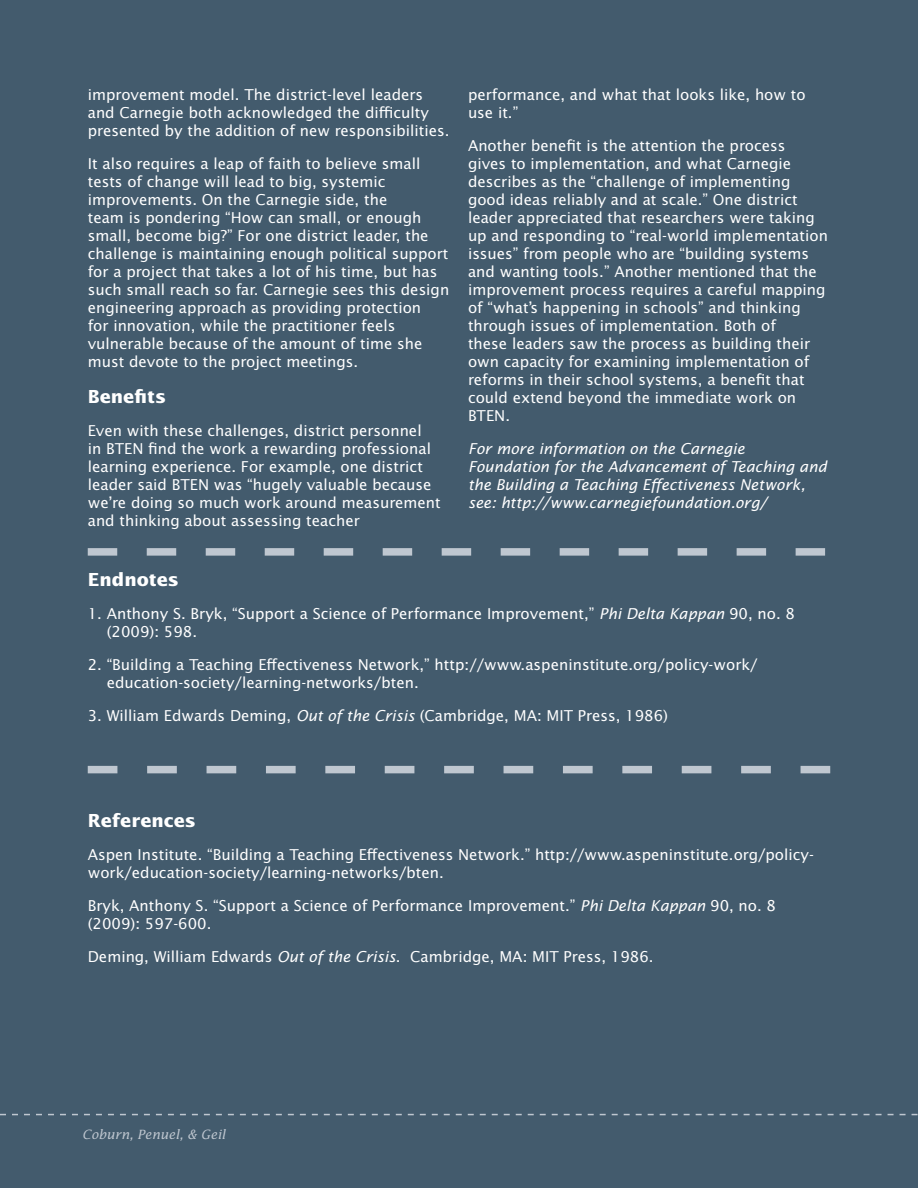
<style>
.page{position:relative;width:918px;height:1188px;background:#435b6d}
.page>*{position:absolute;margin:0;border:0;box-sizing:border-box;transform-origin:0 0}
.Subheaders{font:700 18px "Lucida Sans Std";color:#fff}
.Call-Out_Boxes{font:15px/18px "Lucida Sans Std";color:#fff}
.Call-Out_Boxes-2{font:italic 15px/18px "Lucida Sans Std";color:#fff}
.t1{font:italic 12.75px "Lucida Std";color:#bfc7d0}
.s1{font-style:italic}
</style>
<div class="page">
<svg style="left:0;top:1114px;width:918px;height:1px"></svg>
<svg style="left:88px;top:766px;width:742px;height:7px"></svg>
<svg style="left:88px;top:548px;width:737px;height:8px"></svg>
<p class="Call-Out_Boxes" style="left:88px;top:86px;width:363px">improvement model. The district-level leaders and Carnegie both acknowledged the difficulty presented by the addition of new responsibilities.</p>
<p class="Call-Out_Boxes" style="left:88px;top:155px;width:363px">It also requires a leap of faith to believe small tests of change will lead to big, systemic improvements. On the Carnegie side, the<br>team is pondering “How can small, or enough small, become big?” For one district leader, the challenge is maintaining enough political support for a project that takes a lot of his time, but has such small reach so far. Carnegie sees this design engineering approach as providing protection<br>for innovation, while the practitioner feels vulnerable because of the amount of time she must devote to the project meetings.</p>
<p class="Subheaders" style="left:88px;top:387px;width:80px">Benefits</p>
<p class="Call-Out_Boxes" style="left:88px;top:422px;width:355px">Even with these challenges, district personnel<br>in BTEN find the work a rewarding professional learning experience. For example, one district leader said BTEN was “hugely valuable because we’re doing so much work around measurement and thinking about assessing teacher</p>
<p class="Call-Out_Boxes" style="left:468px;top:86px;width:339px">performance, and what that looks like, how to use it.”</p>
<p class="Call-Out_Boxes" style="left:468px;top:137px;width:362px">Another benefit is the attention the process<br>gives to implementation, and what Carnegie describes as the “challenge of implementing good ideas reliably and at scale.” One district leader appreciated that researchers were taking up and responding to “real-world implementation issues” from people who are “building systems and wanting tools.” Another mentioned that the improvement process requires a careful mapping of “what’s happening in schools” and thinking through issues of implementation. Both of<br>these leaders saw the process as building their own capacity for examining implementation of reforms in their school systems, a benefit that could extend beyond the immediate work on BTEN.</p>
<p class="Call-Out_Boxes-2" style="left:468px;top:440px;width:360px">For more information on the Carnegie Foundation for the Advancement of Teaching and the Building a Teaching Effectiveness Network, see: http://www.carnegiefoundation.org/</p>
<p class="Subheaders" style="left:88px;top:570px;width:93px">Endnotes</p>
<p class="Call-Out_Boxes" style="left:107px;top:605px;width:690px;text-indent:-19px">1. Anthony S. Bryk, “Support a Science of Performance Improvement,” <span class="s1">Phi Delta Kappan</span> 90, no. 8 (2009): 598.</p>
<p class="Call-Out_Boxes" style="left:107px;top:656px;width:652px;text-indent:-19px">2. “Building a Teaching Effectiveness Network,” http://www.aspeninstitute.org/policy-work/ education-society/learning-networks/bten.</p>
<p class="Call-Out_Boxes" style="left:88px;top:707px;width:582px">3. William Edwards Deming, <span class="s1">Out of the Crisis</span> (Cambridge, MA: MIT Press, 1986)</p>
<p class="Subheaders" style="left:88px;top:811px;width:110px">References</p>
<p class="Call-Out_Boxes" style="left:88px;top:846px;width:728px">Aspen Institute. “Building a Teaching Effectiveness Network.” http://www.aspeninstitute.org/policy&shy;work/education-society/learning-networks/bten.</p>
<p class="Call-Out_Boxes" style="left:88px;top:897px;width:690px">Bryk, Anthony S. “Support a Science of Performance Improvement.” <span class="s1">Phi Delta Kappan</span> 90, no. 8 (2009): 597-600.</p>
<p class="Call-Out_Boxes" style="left:88px;top:948px;width:567px">Deming, William Edwards <span class="s1">Out of the Crisis</span>. Cambridge, MA: MIT Press, 1986.</p>
<p class="t1" style="left:82px;top:1126px;width:145px">Coburn, Penuel, &amp; Geil</p>
</div>
